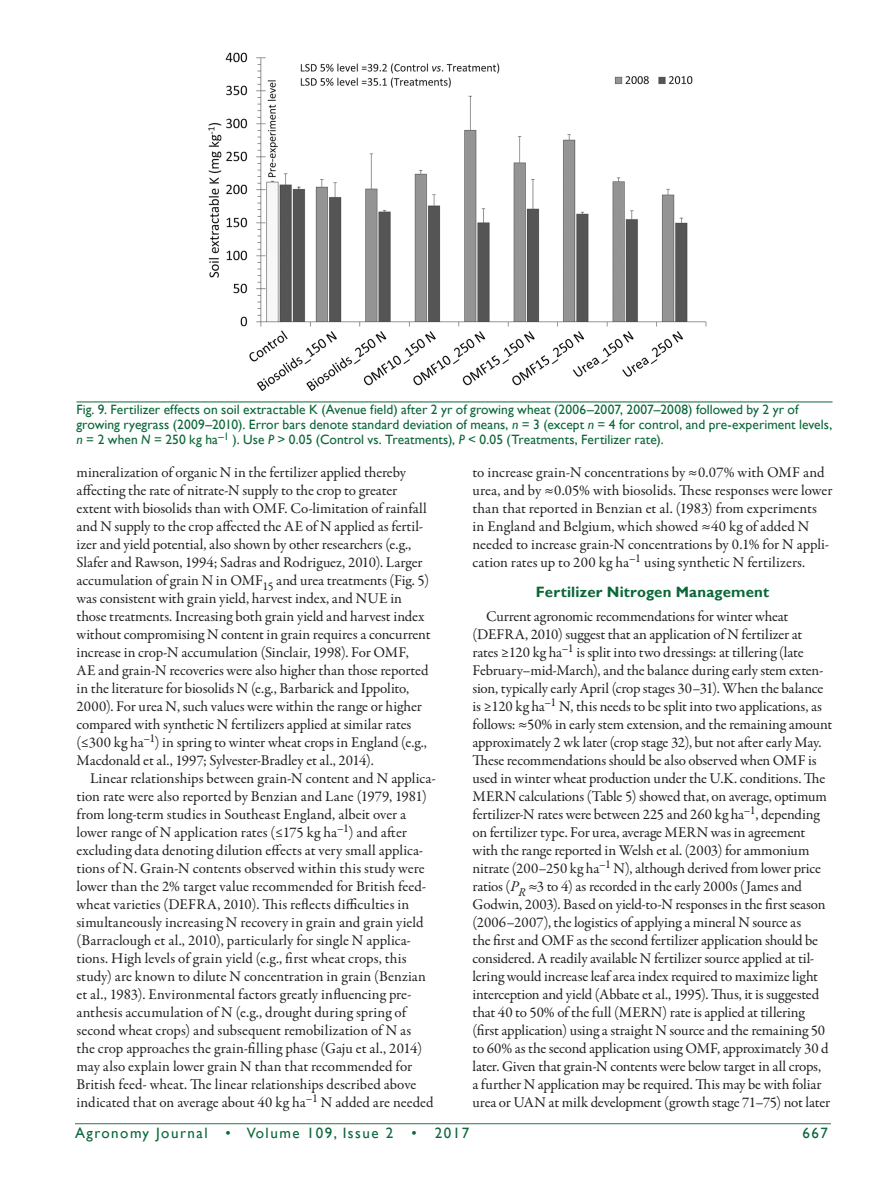
<style>
.page{position:relative;width:891px;height:1188px;background:#fff}
.page>*{position:absolute;margin:0;border:0;box-sizing:border-box;transform-origin:0 0}
.t1{font:15px/18px "Garamond Premr Pro";color:#231f20}
.t2{font:15px "Gill Sans";letter-spacing:.1em;color:#0a6738}
.t3{font:700 15px "Gill Sans";color:#0a6738}
.t4{font:13.5px/15px "Gill Sans";letter-spacing:.005em;color:#0a6738}
.s1{font-style:italic}
</style>
<div class="page">
<hr style="left:75px;top:1123px;width:756px;height:1px;background:#2d774d">
<hr style="left:76px;top:402px;width:756px;height:1px;background:#0a6738">
<img style="left:208px;top:52px;width:498px;height:338px">
<p class="t4" style="left:76px;top:403px;width:757px">Fig. 9. Fertilizer effects on soil extractable K (Avenue field) after 2 yr of growing wheat (2006–2007, 2007–2008) followed by 2 yr of growing ryegrass (2009–2010). Error bars denote standard deviation of means, <span class="s1">n</span> = 3 (except <span class="s1">n</span> = 4 for control, and pre-experiment levels, <span class="s1">n</span> = 2 when <span class="s1">N</span> = 250 kg ha<sup>–1</sup> ). Use <span class="s1">P</span> &gt; 0.05 (Control vs. Treatments), <span class="s1">P</span> &lt; 0.05 (Treatments, Fertilizer rate).</p>
<p class="t1" style="left:76px;top:464px;width:356px">mineralization of organic N in the fertilizer applied thereby affecting the rate of nitrate-N supply to the crop to greater extent with biosolids than with OMF. Co-limitation of rainfall and N supply to the crop affected the AE of N applied as fertil&shy;izer and yield potential, also shown by other researchers (e.g., Slafer and Rawson, 1994; Sadras and Rodriguez, 2010). Larger accumulation of grain N in OMF<sub>15</sub> and urea treatments (Fig. 5) was consistent with grain yield, harvest index, and NUE in those treatments. Increasing both grain yield and harvest index without compromising N content in grain requires a concurrent increase in crop-N accumulation (Sinclair, 1998). For OMF, AE and grain-N recoveries were also higher than those reported in the literature for biosolids N (e.g., Barbarick and Ippolito, 2000). For urea N, such values were within the range or higher compared with synthetic N fertilizers applied at similar rates (≤300 kg ha<sup>–1</sup>) in spring to winter wheat crops in England (e.g., Macdonald et al., 1997; Sylvester-Bradley et al., 2014).</p>
<p class="t1" style="left:77px;top:770px;width:361px;text-indent:14px">Linear relationships between grain-N content and N applica&shy;tion rate were also reported by Benzian and Lane (1979, 1981) from long-term studies in Southeast England, albeit over a lower range of N application rates (≤175 kg ha<sup>–1</sup>) and after excluding data denoting dilution effects at very small applica&shy;tions of N. Grain-N contents observed within this study were lower than the 2% target value recommended for British feed&shy;wheat varieties (DEFRA, 2010). This reflects difficulties in simultaneously increasing N recovery in grain and grain yield (Barraclough et al., 2010), particularly for single N applica&shy;tions. High levels of grain yield (e.g., first wheat crops, this study) are known to dilute N concentration in grain (Benzian et al., 1983). Environmental factors greatly influencing pre&shy;anthesis accumulation of N (e.g., drought during spring of second wheat crops) and subsequent remobilization of N as<br>the crop approaches the grain-filling phase (Gaju et al., 2014) may also explain lower grain N than that recommended for British feed- wheat. The linear relationships described above indicated that on average about 40 kg ha<sup>–1</sup> N added are needed</p>
<p class="t1" style="left:473px;top:464px;width:361px">to increase grain-N concentrations by ≈0.07% with OMF and urea, and by ≈0.05% with biosolids. These responses were lower than that reported in Benzian et al. (1983) from experiments in England and Belgium, which showed ≈40 kg of added N needed to increase grain-N concentrations by 0.1% for N appli&shy;cation rates up to 200 kg ha<sup>–1</sup> using synthetic N fertilizers.</p>
<p class="t3" style="left:536px;top:583px;width:235px">Fertilizer N itrogen Management</p>
<p class="t1" style="left:472px;top:608px;width:361px;text-indent:14px">Current agronomic recommendations for winter wheat (DEFRA, 2010) suggest that an application of N fertilizer at<br>rates ≥120 kg ha<sup>–1</sup> is split into two dressings: at tillering (late February–mid-March), and the balance during early stem exten&shy;sion, typically early April (crop stages 30–31). When the balance is ≥120 kg ha<sup>–1</sup> N, this needs to be split into two applications, as follows: ≈50% in early stem extension, and the remaining amount approximately 2 wk later (crop stage 32), but not after early May.<br>These recommendations should be also observed when OMF is used in winter wheat production under the U.K. conditions. The MERN calculations (Table 5) showed that, on average, optimum fertilizer-N rates were between 225 and 260 kg ha<sup>–1</sup>, depending on fertilizer type. For urea, average MERN was in agreement with the range reported in Welsh et al. (2003) for ammonium nitrate (200–250 kg ha<sup>–1</sup> N), although derived from lower price ratios (<span class="s1">P</span><sub>R</sub> ≈3 to 4) as recorded in the early 2000s (James and Godwin, 2003). Based on yield-to-N responses in the first season (2006–2007), the logistics of applying a mineral N source as<br>the first and OMF as the second fertilizer application should be considered. A readily available N fertilizer source applied at til&shy;lering would increase leaf area index required to maximize light interception and yield (Abbate et al., 1995). Thus, it is suggested that 40 to 50% of the full (MERN) rate is applied at tillering (first application) using a straight N source and the remaining 50 to 60% as the second application using OMF, approximately 30 d later. Given that grain-N contents were below target in all crops,<br>a further N application may be required. This may be with foliar urea or UAN at milk development (growth stage 71–75) not later</p>
<p class="t2" style="left:75px;top:1125px;width:396px">Agronomy Journal • Volume 109, Issue 2 • 2017</p>
<p class="t2" style="left:802px;top:1125px;width:27px">667</p>
</div>
